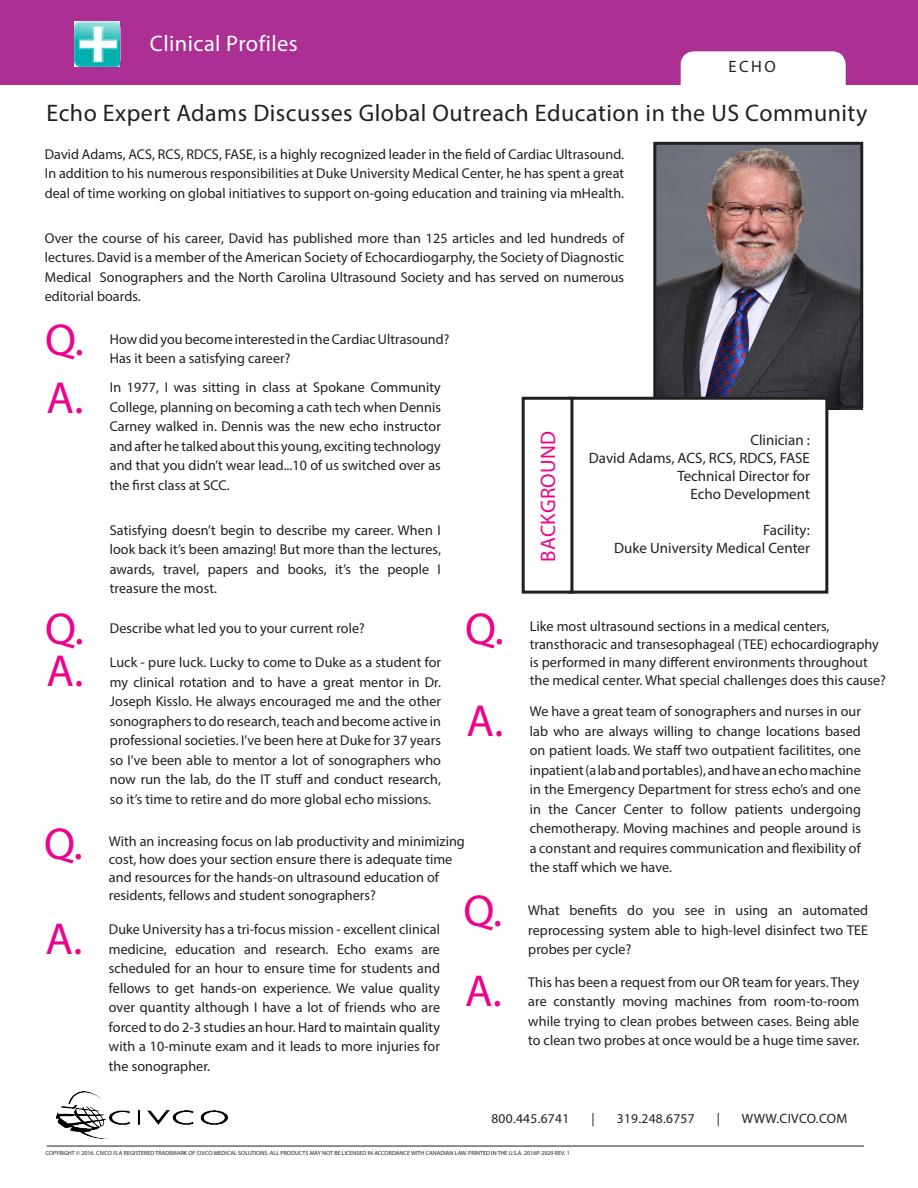
<style>
.page{position:relative;width:918px;height:1188px;background:#fff}
.page>*{position:absolute;margin:0;border:0;box-sizing:border-box;transform-origin:0 0}
.t1{font:45px "Myriad Pro";color:#ed028c}
.t2{font:24px "Myriad Pro";letter-spacing:.02em;color:#231f20}
.t3{font:22.5px "Myriad Pro";letter-spacing:.02em;color:#fff}
.t4{font:21px "Myriad Pro";letter-spacing:.02em;color:#ed028c}
.t5{font:16.5px "Myriad Pro";color:#231f20}
.t6{font:15px/18px "Myriad Pro";color:#231f20;text-align:right}
.t7{font:14.25px/19.5px "Myriad Pro";color:#231f20;text-align:justify}
.t8{font:13.5px "Myriad Pro";letter-spacing:.02em;color:#231f20}
.t9{font:6px "Myriad Pro";color:#231f20}
</style>
<div class="page">
<img style="left:657px;top:146px;width:205px;height:263px">
<div style="left:653px;top:142px;width:210px;height:266px;border:3px solid #231f20"></div>
<div style="left:0;top:0;width:918px;height:84px;background:#ac3093"></div>
<div style="left:681px;top:51px;width:165px;height:34px;background:#fff"></div>
<hr style="left:47px;top:1146px;width:817px;height:1px;background:#231f20">
<img style="left:56px;top:1092px;width:172px;height:47px">
<img style="left:75px;top:21px;width:45px;height:45px">
<div style="left:570px;top:398px;width:257px;height:194px;background:#fff"></div>
<div style="left:568px;top:397px;width:260px;height:197px;border:3px solid #231f20"></div>
<div style="left:523px;top:398px;width:49px;height:194px;background:#fff"></div>
<div style="left:522px;top:397px;width:51px;height:197px;border:3px solid #231f20"></div>
<p class="t3" style="left:150px;top:29px;width:150px">Clinical Profiles</p>
<p class="t5" style="left:728px;top:56px;width:49px">ECHO</p>
<p class="t2" style="left:46px;top:98px;width:823px">Echo Expert Adams Discusses Global Outreach Education in the US Community</p>
<p class="t7" style="left:45px;top:144px;width:581px">David Adams, ACS, RCS, RDCS, FASE, is a highly recognized leader in the field of Cardiac Ultrasound.<br>In addition to his numerous responsibilities at Duke University Medical Center, he has spent a great deal of time working on global initiatives to support on-going education and training via mHealth.</p>
<p class="t7" style="left:45px;top:228px;width:581px">Over the course of his career, David has published more than 125 articles and led hundreds of lectures. David is a member of the American Society of Echocardiogarphy, the Society of Diagnostic Medical Sonographers and the North Carolina Ultrasound Society and has served on numerous editorial boards.</p>
<p class="t1" style="left:45px;top:313px;width:40px">Q.</p>
<p class="t7" style="left:110px;top:329px;width:342px">How did you become interested in the Cardiac Ultrasound?<br>Has it been a satisfying career?</p>
<p class="t1" style="left:46px;top:370px;width:38px">A.</p>
<p class="t7" style="left:110px;top:378px;width:333px">In 1977, I was sitting in class at Spokane Community College, planning on becoming a cath tech when Dennis Carney walked in. Dennis was the new echo instructor and after he talked about this young, exciting technology and that you didn’t wear lead...10 of us switched over as the first class at SCC.</p>
<p class="t7" style="left:110px;top:520px;width:333px">Satisfying doesn’t begin to describe my career. When I look back it’s been amazing! But more than the lectures, awards, travel, papers and books, it’s the people I treasure the most.</p>
<p class="t4" style="left:535px;top:562px;width:133px;rotate:-90deg">BACKGROUND</p>
<p class="t6" style="left:750px;top:430px;width:61px">Clinician :</p>
<p class="t6" style="left:589px;top:448px;width:223px">David Adams, ACS, RCS, RDCS, FASE</p>
<p class="t6" style="left:677px;top:466px;width:134px">Technical Director for<br>Echo Development</p>
<p class="t6" style="left:763px;top:520px;width:48px">Facility:</p>
<p class="t6" style="left:614px;top:538px;width:197px">Duke University Medical Center</p>
<p class="t1" style="left:45px;top:601px;width:40px">Q.</p>
<p class="t7" style="left:110px;top:619px;width:257px">Describe what led you to your current role?</p>
<p class="t1" style="left:47px;top:644px;width:38px">A.</p>
<p class="t7" style="left:110px;top:652px;width:333px">Luck - pure luck. Lucky to come to Duke as a student for my clinical rotation and to have a great mentor in Dr.<br>Joseph Kisslo. He always encouraged me and the other sonographers to do research, teach and become active in professional societies. I’ve been here at Duke for 37 years so I’ve been able to mentor a lot of sonographers who now run the lab, do the IT stuff and conduct research, so it’s time to retire and do more global echo missions.</p>
<p class="t1" style="left:465px;top:601px;width:40px">Q.</p>
<p class="t7" style="left:530px;top:617px;width:358px;line-height:18px;text-align:left">Like most ultrasound sections in a medical centers, transthoracic and transesophageal (TEE) echocardiography is performed in many different environments throughout the medical center. What special challenges does this cause?</p>
<p class="t1" style="left:466px;top:693px;width:38px">A.</p>
<p class="t7" style="left:530px;top:701px;width:333px">We have a great team of sonographers and nurses in our lab who are always willing to change locations based on patient loads. We staff two outpatient facilitites, one inpatient (a lab and portables), and have an echo machine in the Emergency Department for stress echo’s and one in the Cancer Center to follow patients undergoing chemotherapy. Moving machines and people around is a constant and requires communication and flexibility of the staff which we have.</p>
<p class="t1" style="left:44px;top:817px;width:40px">Q.</p>
<p class="t7" style="left:109px;top:832px;width:357px;line-height:18px;text-align:left">With an increasing focus on lab productivity and minimizing cost, how does your section ensure there is adequate time and resources for the hands-on ultrasound education of residents, fellows and student sonographers?</p>
<p class="t1" style="left:46px;top:912px;width:38px">A.</p>
<p class="t7" style="left:109px;top:920px;width:333px">Duke University has a tri-focus mission - excellent clinical medicine, education and research. Echo exams are scheduled for an hour to ensure time for students and fellows to get hands-on experience. We value quality over quantity although I have a lot of friends who are forced to do 2-3 studies an hour. Hard to maintain quality with a 10-minute exam and it leads to more injuries for the sonographer.</p>
<p class="t1" style="left:464px;top:883px;width:40px">Q.</p>
<p class="t7" style="left:528px;top:901px;width:342px">What benefits do you see in using an automated reprocessing system able to high-level disinfect two TEE probes per cycle?</p>
<p class="t1" style="left:465px;top:963px;width:38px">A.</p>
<p class="t7" style="left:528px;top:972px;width:333px">This has been a request from our OR team for years. They are constantly moving machines from room-to-room while trying to clean probes between cases. Being able to clean two probes at once would be a huge time saver.</p>
<p class="t8" style="left:491px;top:1110px;width:79px">800.445.6741</p>
<p class="t8" style="left:591px;top:1110px;width:5px">|</p>
<p class="t8" style="left:617px;top:1110px;width:79px">319.248.6757</p>
<p class="t8" style="left:717px;top:1110px;width:5px">|</p>
<p class="t8" style="left:742px;top:1110px;width:107px">WWW.CIVCO.COM</p>
<p class="t9" style="left:46px;top:1150px;width:526px">COPYRIGHT © 2016. CIVCO IS A REGISTERED TRADEMARK OF CIVCO MEDICAL SOLUTIONS. ALL PRODUCTS MAY NOT BE LICENSED IN ACCORDANCE WITH CANADIAN LAW. PRINTED IN THE U.S.A. 2016P-2929 REV. 1</p>
</div>
